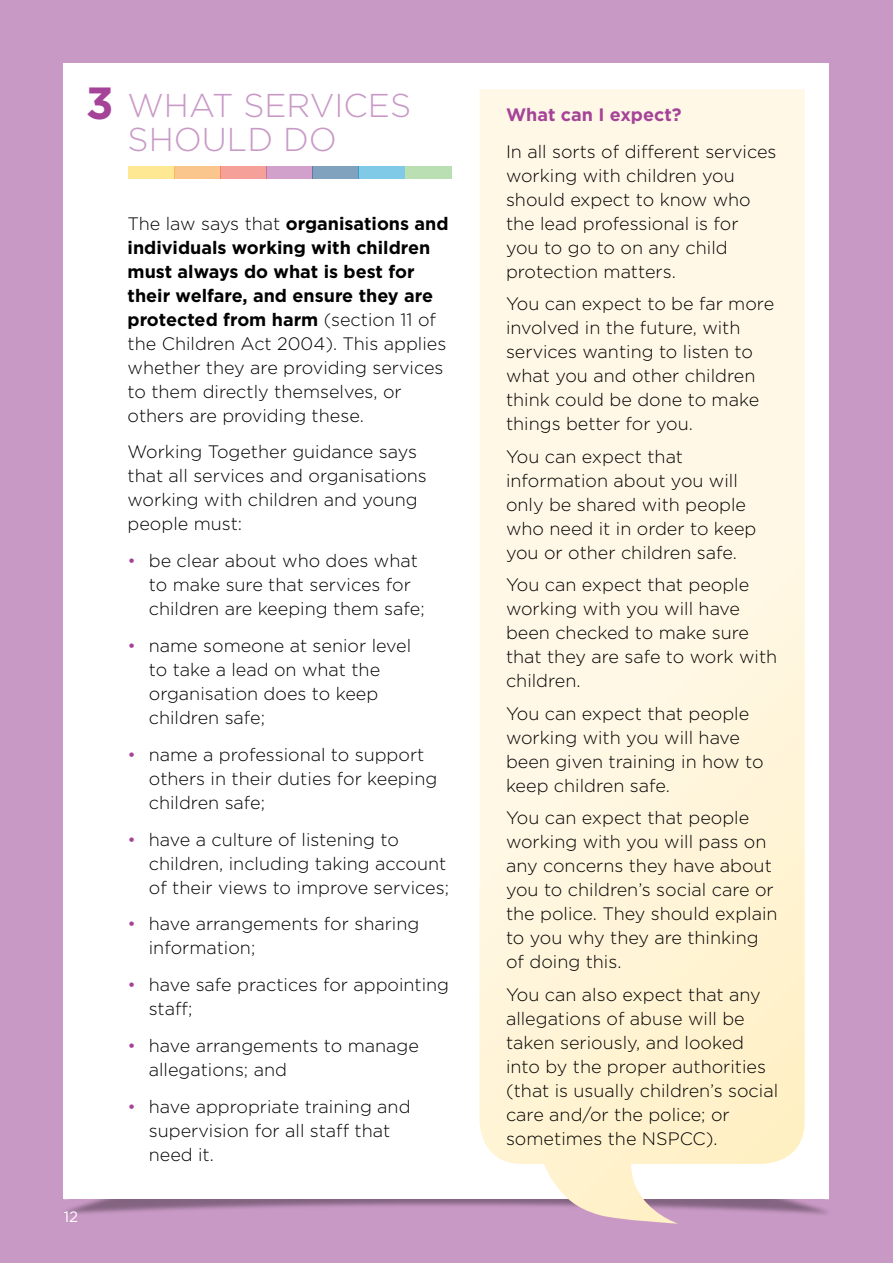
<style>
.page{position:relative;width:893px;height:1263px;background:#c999c6}
.page>*{position:absolute;margin:0;border:0;box-sizing:border-box;transform-origin:0 0}
.t1{font:700 45px "Gotham HTF";color:#a54398}
.t2{font:300 33px/34.5px "Gotham HTF";color:#c999c6}
.t3{font:300 18px/24px "Gotham HTF";color:#000}
.t4{font:700 18px "Gotham HTF";color:#a54398}
.t5{font:15px "Gotham HTF";color:#fff}
.s1{font-weight:700}
.s2{color:#a54398}
</style>
<div class="page">
<div style="left:60px;top:1189px;width:773px;height:27px;background:#000;opacity:.35"></div>
<div style="left:64px;top:64px;width:765px;height:1135px;background:#fff"></div>
<svg style="left:479px;top:89px;width:326px;height:1135px;background:#fdf4df"></svg>
<div style="left:128px;top:167px;width:46px;height:12px;background:#ffe893"></div>
<div style="left:174px;top:167px;width:46px;height:12px;background:#fac68e"></div>
<div style="left:220px;top:167px;width:46px;height:12px;background:#f6a09a"></div>
<div style="left:266px;top:167px;width:47px;height:12px;background:#d2a1cb"></div>
<div style="left:313px;top:167px;width:46px;height:12px;background:#80a2be"></div>
<div style="left:359px;top:167px;width:46px;height:12px;background:#80c9e7"></div>
<div style="left:405px;top:167px;width:46px;height:12px;background:#b9dfb2"></div>
<h1 class="t1" style="left:86px;top:77px;width:29px">3</h1>
<h2 class="t2" style="left:128px;top:87px;width:285px">WHAT SERVICES<br>SHOULD DO</h2>
<p class="t5" style="left:64px;top:1209px;width:16px">12</p>
<p class="t3" style="left:128px;top:211px;width:323px">The law says that <span class="s1">organisations and individuals working with children must always do what is best for their welfare, and ensure they are protected from harm</span> (section 11 of the Children Act 2004). This applies whether they are providing services to them directly themselves, or others are providing these.</p>
<p class="t3" style="left:128px;top:440px;width:301px">Working Together guidance says that all services and organisations working with children and young people must:</p>
<p class="t3" style="left:149px;top:549px;width:277px;text-indent:-21px"><span class="s2">•</span> be clear about who does what to make sure that services for children are keeping them safe;</p>
<p class="t3" style="left:149px;top:633px;width:264px;text-indent:-21px"><span class="s2">•</span> name someone at senior level to take a lead on what the organisation does to keep children safe;</p>
<p class="t3" style="left:149px;top:742px;width:290px;text-indent:-21px"><span class="s2">•</span> name a professional to support others in their duties for keeping children safe;</p>
<p class="t3" style="left:149px;top:827px;width:302px;text-indent:-21px"><span class="s2">•</span> have a culture of listening to children, including taking account of their views to improve services;</p>
<p class="t3" style="left:149px;top:912px;width:272px;text-indent:-21px"><span class="s2">•</span> have arrangements for sharing information;</p>
<p class="t3" style="left:149px;top:972px;width:302px;text-indent:-21px"><span class="s2">•</span> have safe practices for appointing staff;</p>
<p class="t3" style="left:149px;top:1033px;width:272px;text-indent:-21px"><span class="s2">•</span> have arrangements to manage allegations; and</p>
<p class="t3" style="left:149px;top:1094px;width:263px;text-indent:-21px"><span class="s2">•</span> have appropriate training and supervision for all staff that need it.</p>
<p class="t4" style="left:506px;top:104px;width:177px">What can I expect?</p>
<p class="t3" style="left:506px;top:139px;width:272px">In all sorts of different services working with children you should expect to know who the lead professional is for<br>you to go to on any child protection matters.</p>
<p class="t3" style="left:506px;top:292px;width:270px">You can expect to be far more involved in the future, with services wanting to listen to what you and other children think could be done to make things better for you.</p>
<p class="t3" style="left:506px;top:444px;width:252px">You can expect that information about you will only be shared with people who need it in order to keep you or other children safe.</p>
<p class="t3" style="left:506px;top:573px;width:273px">You can expect that people working with you will have been checked to make sure that they are safe to work with children.</p>
<p class="t3" style="left:506px;top:701px;width:259px">You can expect that people working with you will have been given training in how to keep children safe.</p>
<p class="t3" style="left:506px;top:806px;width:273px">You can expect that people working with you will pass on any concerns they have about you to children’s social care or the police. They should explain to you why they are thinking of doing this.</p>
<p class="t3" style="left:506px;top:982px;width:274px">You can also expect that any allegations of abuse will be taken seriously, and looked into by the proper authorities (that is usually children’s social care and/or the police; or sometimes the NSPCC).</p>
</div>
